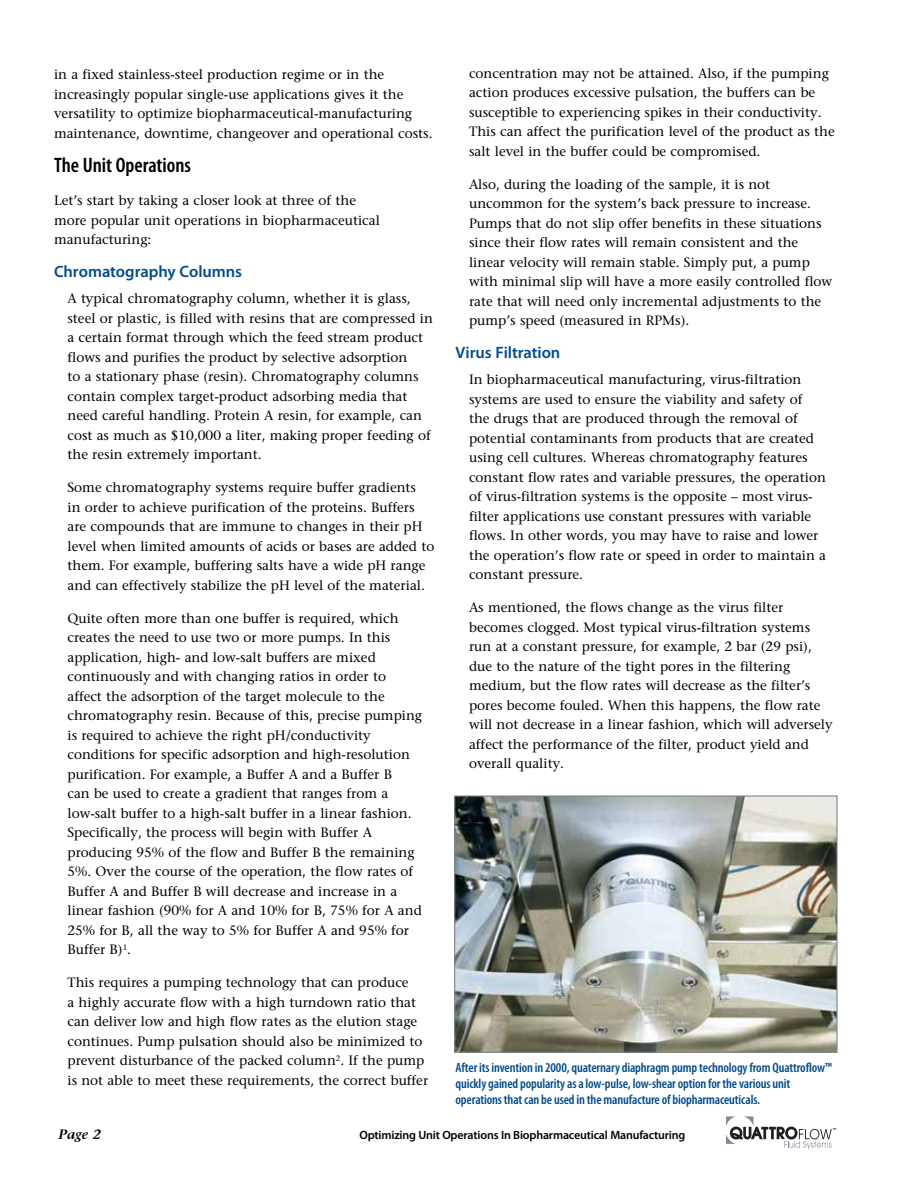
<style>
.page{position:relative;width:918px;height:1188px;background:#fff}
.page>*{position:absolute;margin:0;border:0;box-sizing:border-box;transform-origin:0 0}
.t1{font:600 condensed 21px "Myriad Pro";color:#000}
.t2{font:600 16.5px "Myriad Pro";letter-spacing:-.005em;color:#004b8d}
.t3{font:13.5px/19.5px "Stone Serif";color:#000}
.t4{font:600 condensed 13.5px/16.2px "Myriad Pro";letter-spacing:-.01em;color:#004b8d}
.t5{font:italic 600 13.5px "Stone Serif";color:#000}
.t6{font:600 12px "Myriad Pro";letter-spacing:-.015em;color:#000}
</style>
<div class="page">
<img style="left:456px;top:797px;width:380px;height:254px">
<div style="left:454px;top:795px;width:384px;height:258px;border:1px solid #7e868c"></div>
<svg style="left:726px;top:1116px;width:110px;height:33px"></svg>
<p class="t3" style="left:54px;top:65px;width:380px">in a fixed stainless-steel production regime or in the increasingly popular single-use applications gives it the versatility to optimize biopharmaceutical-manufacturing maintenance, downtime, changeover and operational costs.</p>
<h1 class="t1" style="left:54px;top:154px;width:138px">The Unit Operations</h1>
<p class="t3" style="left:54px;top:191px;width:327px">Let’s start by taking a closer look at three of the more popular unit operations in biopharmaceutical manufacturing:</p>
<p class="t2" style="left:54px;top:262px;width:190px">Chromatography Columns</p>
<p class="t3" style="left:68px;top:289px;width:367px">A typical chromatography column, whether it is glass, steel or plastic, is filled with resins that are compressed in a certain format through which the feed stream product flows and purifies the product by selective adsorption<br>to a stationary phase (resin). Chromatography columns contain complex target-product adsorbing media that need careful handling. Protein A resin, for example, can cost as much as $10,000 a liter, making proper feeding of the resin extremely important.</p>
<p class="t3" style="left:68px;top:478px;width:368px">Some chromatography systems require buffer gradients<br>in order to achieve purification of the proteins. Buffers are compounds that are immune to changes in their pH level when limited amounts of acids or bases are added to them. For example, buffering salts have a wide pH range and can effectively stabilize the pH level of the material.</p>
<p class="t3" style="left:68px;top:608px;width:356px">Quite often more than one buffer is required, which creates the need to use two or more pumps. In this application, high- and low-salt buffers are mixed continuously and with changing ratios in order to affect the adsorption of the target molecule to the chromatography resin. Because of this, precise pumping is required to achieve the right pH/conductivity conditions for specific adsorption and high-resolution purification. For example, a Buffer A and a Buffer B<br>can be used to create a gradient that ranges from a low-salt buffer to a high-salt buffer in a linear fashion.<br>Specifically, the process will begin with Buffer A producing 95% of the flow and Buffer B the remaining 5%. Over the course of the operation, the flow rates of Buffer A and Buffer B will decrease and increase in a linear fashion (90% for A and 10% for B, 75% for A and 25% for B, all the way to 5% for Buffer A and 95% for Buffer B)<sup>1</sup>.</p>
<p class="t3" style="left:67px;top:973px;width:362px">This requires a pumping technology that can produce<br>a highly accurate flow with a high turndown ratio that can deliver low and high flow rates as the elution stage continues. Pump pulsation should also be minimized to prevent disturbance of the packed column<sup>2</sup>. If the pump is not able to meet these requirements, the correct buffer</p>
<p class="t3" style="left:469px;top:63px;width:367px">concentration may not be attained. Also, if the pumping action produces excessive pulsation, the buffers can be susceptible to experiencing spikes in their conductivity.<br>This can affect the purification level of the product as the salt level in the buffer could be compromised.</p>
<p class="t3" style="left:469px;top:174px;width:365px">Also, during the loading of the sample, it is not uncommon for the system’s back pressure to increase.<br>Pumps that do not slip offer benefits in these situations since their flow rates will remain consistent and the linear velocity will remain stable. Simply put, a pump with minimal slip will have a more easily controlled flow rate that will need only incremental adjustments to the pump’s speed (measured in RPMs).</p>
<p class="t2" style="left:456px;top:343px;width:106px">Virus Filtration</p>
<p class="t3" style="left:469px;top:370px;width:358px">In biopharmaceutical manufacturing, virus-filtration systems are used to ensure the viability and safety of the drugs that are produced through the removal of potential contaminants from products that are created using cell cultures. Whereas chromatography features constant flow rates and variable pressures, the operation of virus-filtration systems is the opposite – most virus&shy;filter applications use constant pressures with variable flows. In other words, you may have to raise and lower the operation’s flow rate or speed in order to maintain a constant pressure.</p>
<p class="t3" style="left:469px;top:598px;width:365px">As mentioned, the flows change as the virus filter becomes clogged. Most typical virus-filtration systems run at a constant pressure, for example, 2 bar (29 psi), due to the nature of the tight pores in the filtering medium, but the flow rates will decrease as the filter’s pores become fouled. When this happens, the flow rate will not decrease in a linear fashion, which will adversely affect the performance of the filter, product yield and overall quality.</p>
<p class="t4" style="left:456px;top:1060px;width:378px">After its invention in 2000, quaternary diaphragm pump technology from Quattroflow™ quickly gained popularity as a low-pulse, low-shear option for the various unit operations that can be used in the manufacture of biopharmaceuticals.</p>
<p class="t5" style="left:58px;top:1126px;width:44px">Page 2</p>
<p class="t6" style="left:359px;top:1128px;width:327px">Optimizing Unit Operations In Biopharmaceutical Manufacturing</p>
</div>
